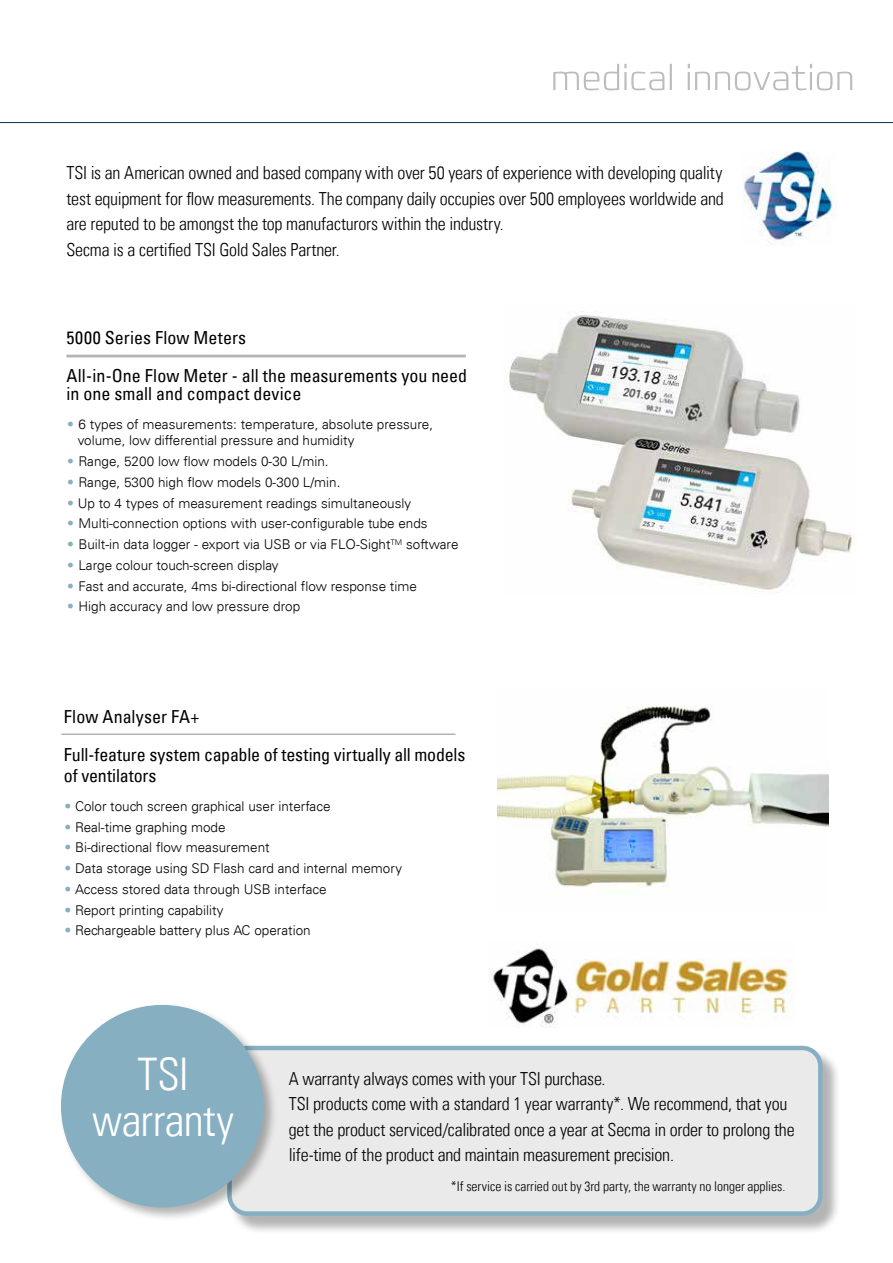
<style>
.page{position:relative;width:893px;height:1263px;background:#fff}
.page>*{position:absolute;margin:0;border:0;box-sizing:border-box;transform-origin:0 0}
.t1{font:300 condensed 45px/46px "Univers LT";letter-spacing:-.01em;color:#fff;text-align:center}
.t2{font:300 condensed 18px/25.5px "Univers LT";letter-spacing:-.01em;color:#000}
.t3{font:condensed 18px/38px "Univers LT";color:#000}
.t4{font:300 13.5px/16.5px "Univers LT";color:#000}
.t5{font:300 condensed 13.5px "Univers LT";letter-spacing:.005em;color:#000}
.s1{font-stretch:condensed;color:#87b0bd}
</style>
<div class="page">
<svg style="left:553px;top:64px;width:299px;height:26px"></svg>
<hr style="left:0;top:122px;width:893px;height:1px;background:#003040">
<img style="left:743px;top:151px;width:94px;height:93px">
<img style="left:498px;top:706px;width:331px;height:181px">
<hr style="left:66px;top:355px;width:400px;height:2px;background:#b1b3b6">
<div style="left:230px;top:1048px;width:611px;height:186px;background:#000;opacity:.3"></div>
<div style="left:230px;top:1048px;width:590px;height:165px;background:#eaeaeb;border-radius:18px"></div>
<div style="left:227px;top:1046px;width:596px;height:170px;border:5px solid #86b0c1;border-radius:18px"></div>
<div style="left:59px;top:1003px;width:218px;height:218px;background:#000;opacity:.3"></div>
<div style="left:61px;top:1005px;width:202px;height:202px;background:#86b0c1;border-radius:50%"></div>
<img style="left:489px;top:948px;width:305px;height:79px">
<hr style="left:61px;top:733px;width:394px;height:2px;background:#b1b3b6">
<img style="left:504px;top:315px;width:349px;height:279px">
<p class="t2" style="left:66px;top:162px;width:659px">TSI is an American owned and based company with over 50 years of experience with developing quality test equipment for flow measurements. The company daily occupies over 500 employees worldwide and are reputed to be amongst the top manufacturors within the industry.<br>Secma is a certified TSI Gold Sales Partner.</p>
<h2 class="t3" style="left:66px;top:320px;width:402px">5000 Series Flow Meters<br>All-in-One Flow Meter - all the measurements you need</h2>
<h2 class="t3" style="left:66px;top:376px;width:236px">in one small and compact device</h2>
<p class="t4" style="left:78px;top:417px;width:357px;text-indent:-11px"><span class="s1">•</span> 6 types of measurements: temperature, absolute pressure, volume, low differential pressure and humidity</p>
<p class="t4" style="left:66px;top:454px;width:264px"><span class="s1">•</span> Range, 5200 low flow models 0-30 L/min.</p>
<p class="t4" style="left:66px;top:475px;width:275px"><span class="s1">•</span> Range, 5300 high flow models 0-300 L/min.</p>
<p class="t4" style="left:66px;top:496px;width:346px"><span class="s1">•</span> Up to 4 types of measurement readings simultaneously</p>
<p class="t4" style="left:66px;top:516px;width:363px"><span class="s1">•</span> Multi-connection options with user-configurable tube ends</p>
<p class="t4" style="left:66px;top:537px;width:394px"><span class="s1">•</span> Built-in data logger - export via USB or via FLO-Sight<sup>TM</sup> software</p>
<p class="t4" style="left:66px;top:558px;width:214px"><span class="s1">•</span> Large colour touch-screen display</p>
<p class="t4" style="left:66px;top:579px;width:352px"><span class="s1">•</span> Fast and accurate, 4ms bi-directional flow response time</p>
<p class="t4" style="left:66px;top:599px;width:235px"><span class="s1">•</span> High accuracy and low pressure drop</p>
<h2 class="t3" style="left:64px;top:698px;width:403px">Flow Analyser FA+<br>Full-feature system capable of testing virtually all models</h2>
<h2 class="t3" style="left:64px;top:757px;width:94px">of ventilators</h2>
<p class="t4" style="left:64px;top:799px;width:268px"><span class="s1">•</span> Color touch screen graphical user interface</p>
<p class="t4" style="left:64px;top:820px;width:163px"><span class="s1">•</span> Real-time graphing mode</p>
<p class="t4" style="left:64px;top:840px;width:207px"><span class="s1">•</span> Bi-directional flow measurement</p>
<p class="t4" style="left:64px;top:861px;width:340px"><span class="s1">•</span> Data storage using SD Flash card and internal memory</p>
<p class="t4" style="left:64px;top:882px;width:264px"><span class="s1">•</span> Access stored data through USB interface</p>
<p class="t4" style="left:64px;top:903px;width:161px"><span class="s1">•</span> Report printing capability</p>
<p class="t4" style="left:64px;top:923px;width:248px"><span class="s1">•</span> Rechargeable battery plus AC operation</p>
<h1 class="t1" style="left:92px;top:1055px;width:143px">TSI warranty</h1>
<p class="t2" style="left:289px;top:1067px;width:507px">A warranty always comes with your TSI purchase.<br>TSI products come with a standard 1 year warranty*. We recommend, that you get the product serviced/calibrated once a year at Secma in order to prolong the life-time of the product and maintain measurement precision.</p>
<p class="t5" style="left:451px;top:1178px;width:336px">*If service is carried out by 3rd party, the warranty no longer applies.</p>
</div>
